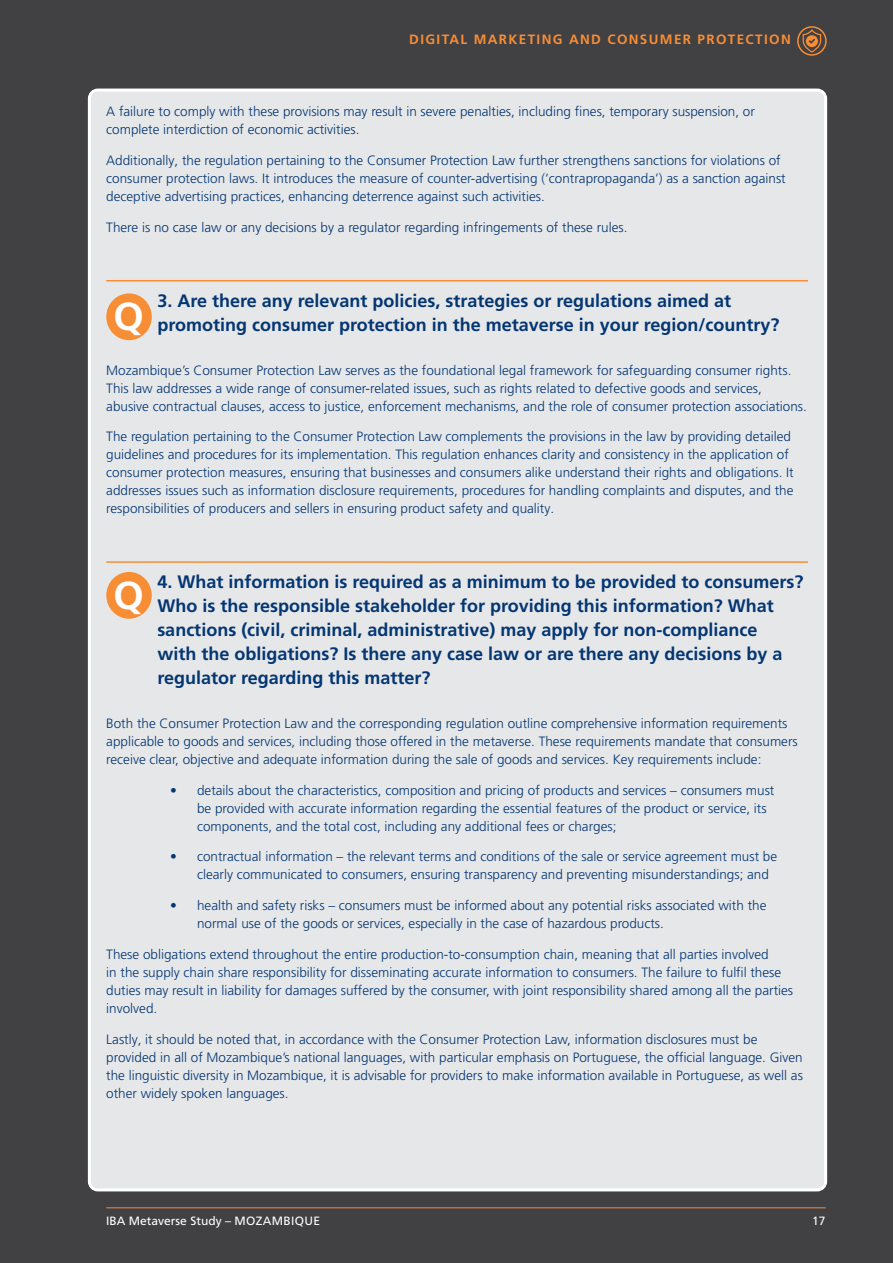
<style>
.page{position:relative;width:893px;height:1263px;background:#414042}
.page>*{position:absolute;margin:0;border:0;box-sizing:border-box;transform-origin:0 0}
.t1{font:700 39px "Frutiger LT Pro";color:#fff}
.t2{font:700 18px/24px "Frutiger LT Pro";color:#043673}
.t3{font:300 13.5px/18px "Frutiger LT Pro";color:#043673}
.t4{font:700 13.5px "Frutiger LT Pro";letter-spacing:.1em;color:#f78d35}
.t5{font:12px "Frutiger LT Pro";color:#fff}
</style>
<div class="page">
<hr style="left:106px;top:1207px;width:720px;height:1px;background:#f78d35">
<div style="left:89px;top:90px;width:737px;height:1100px;background:#e6e7e8;border-radius:9px"></div>
<div style="left:797px;top:26px;width:30px;height:30px;border:2px solid #f78d35;border-radius:50%"></div>
<hr style="left:106px;top:280px;width:702px;height:1px;background:#f78d35">
<hr style="left:106px;top:561px;width:702px;height:2px;background:#f78d35">
<div style="left:106px;top:293px;width:46px;height:47px;background:#f78d35;border-radius:50%"></div>
<div style="left:106px;top:572px;width:46px;height:47px;background:#f78d35;border-radius:50%"></div>
<svg style="left:803px;top:29px;width:18px;height:24px"></svg>
<p class="t4" style="left:409px;top:31px;width:383px">DIGITAL MARKETING AND CONSUMER PROTECTION</p>
<p class="t3" style="left:106px;top:103px;width:650px">A failure to comply with these provisions may result in severe penalties, including fines, temporary suspension, or complete interdiction of economic activities.</p>
<p class="t3" style="left:106px;top:152px;width:681px">Additionally, the regulation pertaining to the Consumer Protection Law further strengthens sanctions for violations of consumer protection laws. It introduces the measure of counter-advertising (‘contrapropaganda’) as a sanction against deceptive advertising practices, enhancing deterrence against such activities.</p>
<p class="t3" style="left:106px;top:218px;width:523px">There is no case law or any decisions by a regulator regarding infringements of these rules.</p>
<h2 class="t2" style="left:157px;top:289px;width:624px">3. Are there any relevant policies, strategies or regulations aimed at promoting consumer protection in the metaverse in your region/country?</h2>
<p class="t3" style="left:106px;top:361px;width:702px">Mozambique’s Consumer Protection Law serves as the foundational legal framework for safeguarding consumer rights.<br>This law addresses a wide range of consumer-related issues, such as rights related to defective goods and services, abusive contractual clauses, access to justice, enforcement mechanisms, and the role of consumer protection associations.</p>
<p class="t3" style="left:106px;top:428px;width:689px">The regulation pertaining to the Consumer Protection Law complements the provisions in the law by providing detailed guidelines and procedures for its implementation. This regulation enhances clarity and consistency in the application of consumer protection measures, ensuring that businesses and consumers alike understand their rights and obligations. It addresses issues such as information disclosure requirements, procedures for handling complaints and disputes, and the responsibilities of producers and sellers in ensuring product safety and quality.</p>
<h1 class="t1" style="left:114px;top:293px;width:32px">Q</h1>
<p class="t2" style="left:157px;top:570px;width:648px">4. What information is required as a minimum to be provided to consumers?<br>Who is the responsible stakeholder for providing this information? What sanctions (civil, criminal, administrative) may apply for non-compliance<br>with the obligations? Is there any case law or are there any decisions by a regulator regarding this matter?</p>
<p class="t3" style="left:106px;top:714px;width:693px">Both the Consumer Protection Law and the corresponding regulation outline comprehensive information requirements applicable to goods and services, including those offered in the metaverse. These requirements mandate that consumers receive clear, objective and adequate information during the sale of goods and services. Key requirements include:</p>
<p class="t3" style="left:197px;top:781px;width:579px;text-indent:-27px">• details about the characteristics, composition and pricing of products and services – consumers must be provided with accurate information regarding the essential features of the product or service, its components, and the total cost, including any additional fees or charges;</p>
<p class="t3" style="left:197px;top:848px;width:582px;text-indent:-27px">• contractual information – the relevant terms and conditions of the sale or service agreement must be clearly communicated to consumers, ensuring transparency and preventing misunderstandings; and</p>
<p class="t3" style="left:197px;top:896px;width:571px;text-indent:-27px">• health and safety risks – consumers must be informed about any potential risks associated with the normal use of the goods or services, especially in the case of hazardous products.</p>
<p class="t3" style="left:106px;top:945px;width:688px">These obligations extend throughout the entire production-to-consumption chain, meaning that all parties involved<br>in the supply chain share responsibility for disseminating accurate information to consumers. The failure to fulfil these duties may result in liability for damages suffered by the consumer, with joint responsibility shared among all the parties involved.</p>
<p class="t3" style="left:106px;top:1030px;width:698px">Lastly, it should be noted that, in accordance with the Consumer Protection Law, information disclosures must be provided in all of Mozambique’s national languages, with particular emphasis on Portuguese, the official language. Given the linguistic diversity in Mozambique, it is advisable for providers to make information available in Portuguese, as well as other widely spoken languages.</p>
<h1 class="t1" style="left:114px;top:572px;width:32px">Q</h1>
<p class="t5" style="left:106px;top:1214px;width:215px">IBA Metaverse Study – MOZAMBIQUE</p>
<p class="t5" style="left:812px;top:1214px;width:15px">17</p>
</div>
